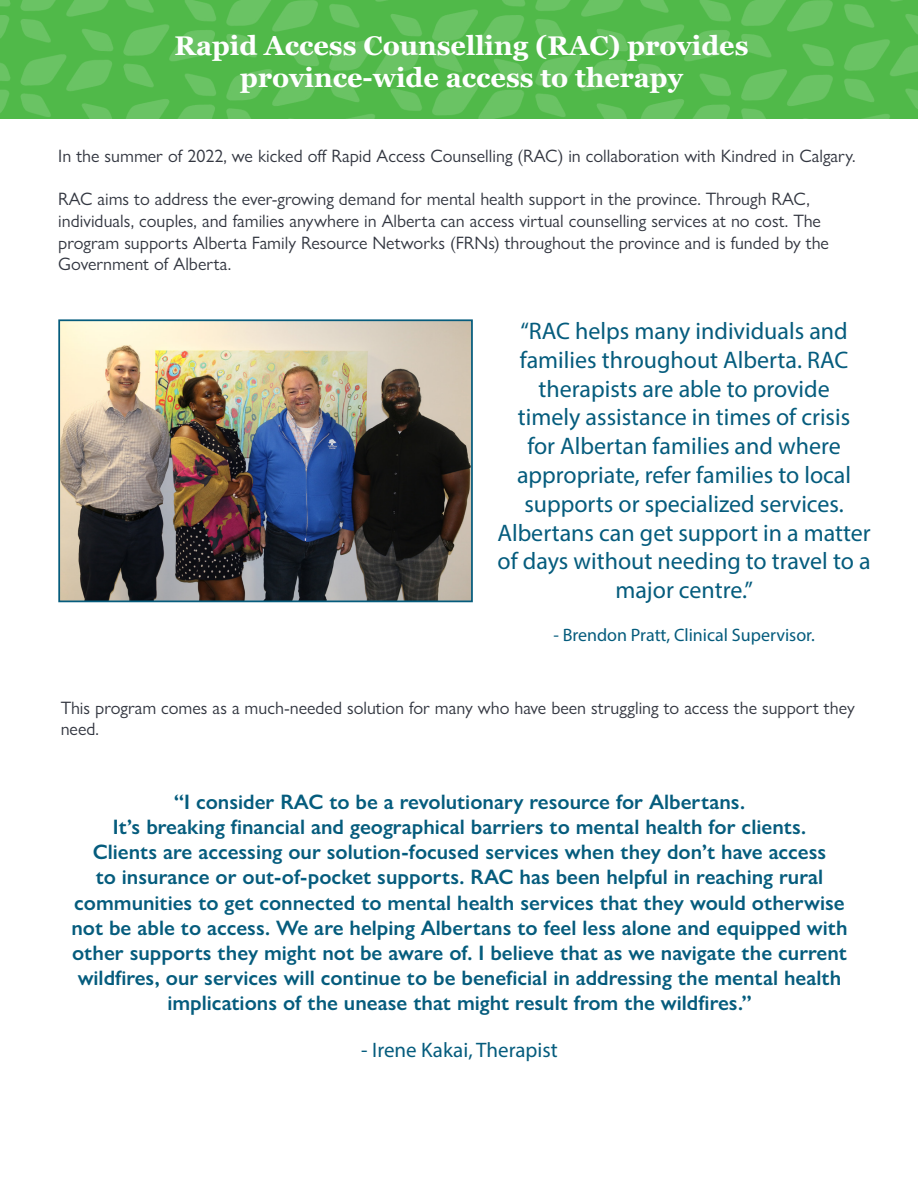
<style>
.page{position:relative;width:918px;height:1188px;background:#fff}
.page>*{position:absolute;margin:0;border:0;box-sizing:border-box;transform-origin:0 0}
.t1{font:700 27px "Georgia";color:#fff}
.t2{font:24px/28.8px "Myriad Pro";color:#055c7d;text-align:center}
.t3{font:600 21px/25.2px "Gill Sans Nova";color:#055c7d;text-align:center}
.t4{font:21px "Myriad Pro";color:#055c7d}
.t5{font:18px/21.6px "Gill Sans Nova";color:#323640}
.t6{font:18px "Myriad Pro";color:#055c7d}
</style>
<div class="page">
<img style="left:0;top:0;width:918px;height:119px">
<img style="left:61px;top:322px;width:409px;height:277px">
<div style="left:58px;top:319px;width:415px;height:283px;border:2px solid #055c7d"></div>
<p class="t1" style="left:175px;top:28px;width:576px">Rapid Access Counselling (RAC) provides</p>
<p class="t1" style="left:240px;top:61px;width:444px">province-wide access to therapy</p>
<p class="t5" style="left:58px;top:145px;width:799px">In the summer of 2022, we kicked off Rapid Access Counselling (RAC) in collaboration with Kindred in Calgary.</p>
<p class="t5" style="left:58px;top:188px;width:772px">RAC aims to address the ever-growing demand for mental health support in the province. Through RAC, individuals, couples, and families anywhere in Alberta can access virtual counselling services at no cost. The program supports Alberta Family Resource Networks (FRNs) throughout the province and is funded by the Government of Alberta.</p>
<p class="t2" style="left:497px;top:316px;width:375px">“RAC helps many individuals and families throughout Alberta. RAC therapists are able to provide<br>timely assistance in times of crisis<br>for Albertan families and where appropriate, refer families to local supports or specialized services.<br>Albertans can get support in a matter of days without needing to travel to a major centre.”</p>
<p class="t6" style="left:553px;top:624px;width:263px">- Brendon Pratt, Clinical Supervisor.</p>
<p class="t5" style="left:61px;top:697px;width:796px">This program comes as a much-needed solution for many who have been struggling to access the support they need.</p>
<p class="t3" style="left:174px;top:789px;width:573px">“I consider RAC to be a revolutionary resource for Albertans.</p>
<p class="t3" style="left:71px;top:814px;width:778px">It’s breaking financial and geographical barriers to mental health for clients.<br>Clients are accessing our solution-focused services when they don’t have access<br>to insurance or out-of-pocket supports. RAC has been helpful in reaching rural communities to get connected to mental health services that they would otherwise not be able to access. We are helping Albertans to feel less alone and equipped with other supports they might not be aware of. I believe that as we navigate the current wildfires, our services will continue to be beneficial in addressing the mental health implications of the unease that might result from the wildfires.”</p>
<p class="t4" style="left:361px;top:1037px;width:198px">- Irene Kakai, Therapist</p>
</div>
